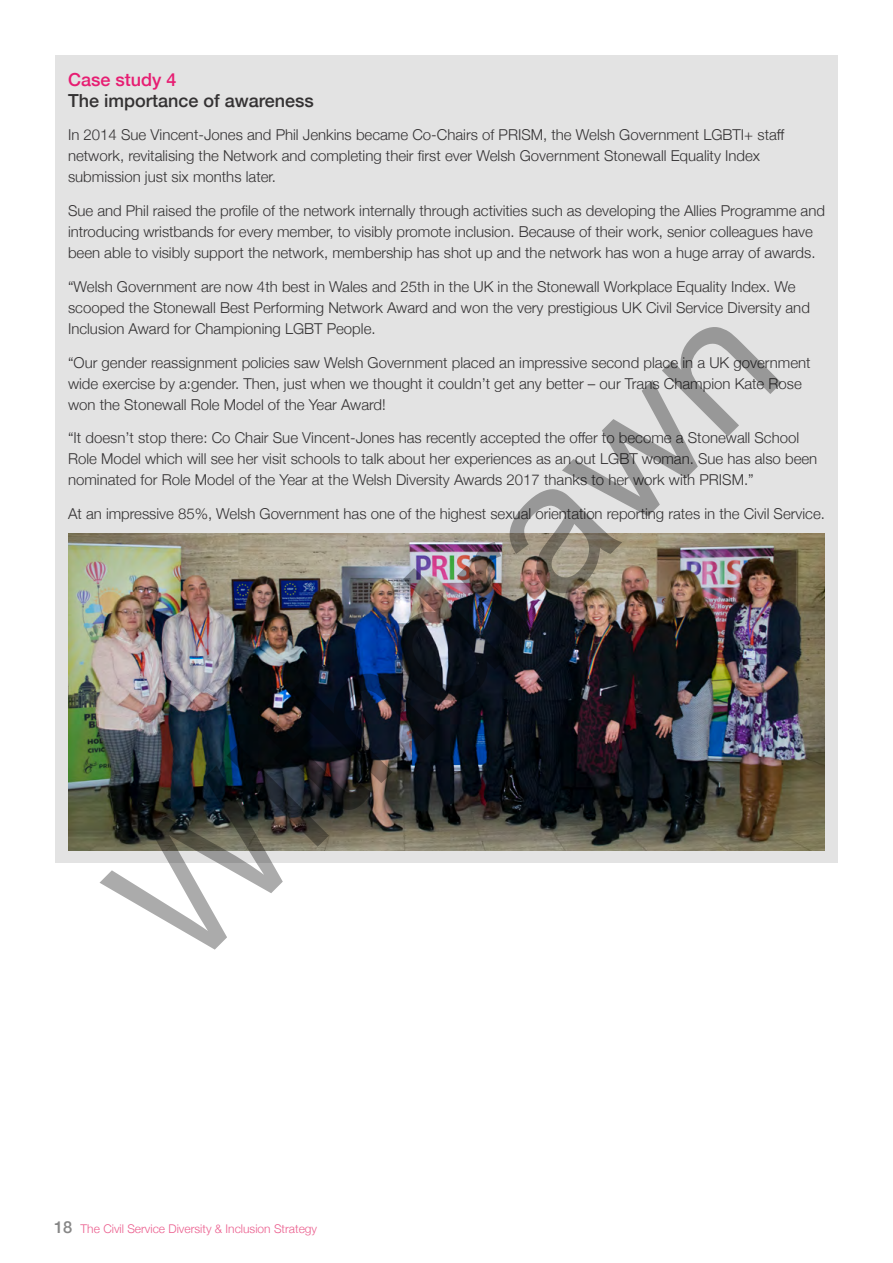
<style>
.page{position:relative;width:893px;height:1263px;background:#fff}
.page>*{position:absolute;margin:0;border:0;box-sizing:border-box;transform-origin:0 0}
.t1{font:180px "Arial";color:rgb(0 0 0/.33)}
.D_heading{font:500 18px "Helvetica Neue";color:#343233}
.C_heading{font:500 18px "Helvetica Neue";color:#e71d72}
.Case_Study_text{font:300 15px/21px "Helvetica Neue";color:#343233}
.t2{font:300 12px "Helvetica Neue";color:#eb5d8d}
.s1{font-weight:500;font-size:16.5px;color:#878787}
</style>
<div class="page">
<div style="left:55px;top:55px;width:783px;height:808px;background:#e3e3e3"></div>
<img style="left:68px;top:534px;width:757px;height:316px">
<p class="C_heading" style="left:68px;top:65px;width:110px">Case study 4</p>
<p class="D_heading" style="left:68px;top:86px;width:247px">The importance of awareness</p>
<p class="Case_Study_text" style="left:68px;top:123px;width:718px">In 2014 Sue Vincent-Jones and Phil Jenkins became Co-Chairs of PRISM, the Welsh Government LGBTI+ staff network, revitalising the Network and completing their first ever Welsh Government Stonewall Equality Index submission just six months later.</p>
<p class="Case_Study_text" style="left:68px;top:199px;width:758px">Sue and Phil raised the profile of the network internally through activities such as developing the Allies Programme and introducing wristbands for every member, to visibly promote inclusion. Because of their work, senior colleagues have been able to visibly support the network, membership has shot up and the network has won a huge array of awards.</p>
<p class="Case_Study_text" style="left:68px;top:275px;width:743px">“Welsh Government are now 4th best in Wales and 25th in the UK in the Stonewall Workplace Equality Index. We scooped the Stonewall Best Performing Network Award and won the very prestigious UK Civil Service Diversity and<br>Inclusion Award for Championing LGBT People.</p>
<p class="Case_Study_text" style="left:68px;top:351px;width:744px">“Our gender reassignment policies saw Welsh Government placed an impressive second place in a UK government wide exercise by a:gender. Then, just when we thought it couldn’t get any better – our Trans Champion Kate Rose won the Stonewall Role Model of the Year Award!</p>
<p class="Case_Study_text" style="left:68px;top:426px;width:751px">“It doesn’t stop there: Co Chair Sue Vincent-Jones has recently accepted the offer to become a Stonewall School<br>Role Model which will see her visit schools to talk about her experiences as an out LGBT woman. Sue has also been nominated for Role Model of the Year at the Welsh Diversity Awards 2017 thanks to her work with PRISM.”</p>
<p class="Case_Study_text" style="left:68px;top:502px;width:758px">At an impressive 85%, Welsh Government has one of the highest sexual orientation reporting rates in the Civil Service.</p>
<h1 class="t1" style="left:61px;top:847px;width:852px;rotate:-45deg">Withdrawn</h1>
<p class="t2" style="left:54px;top:1219px;width:265px"><span class="s1">18</span> The Civil Service Diversity &amp; Inclusion Strategy</p>
</div>
